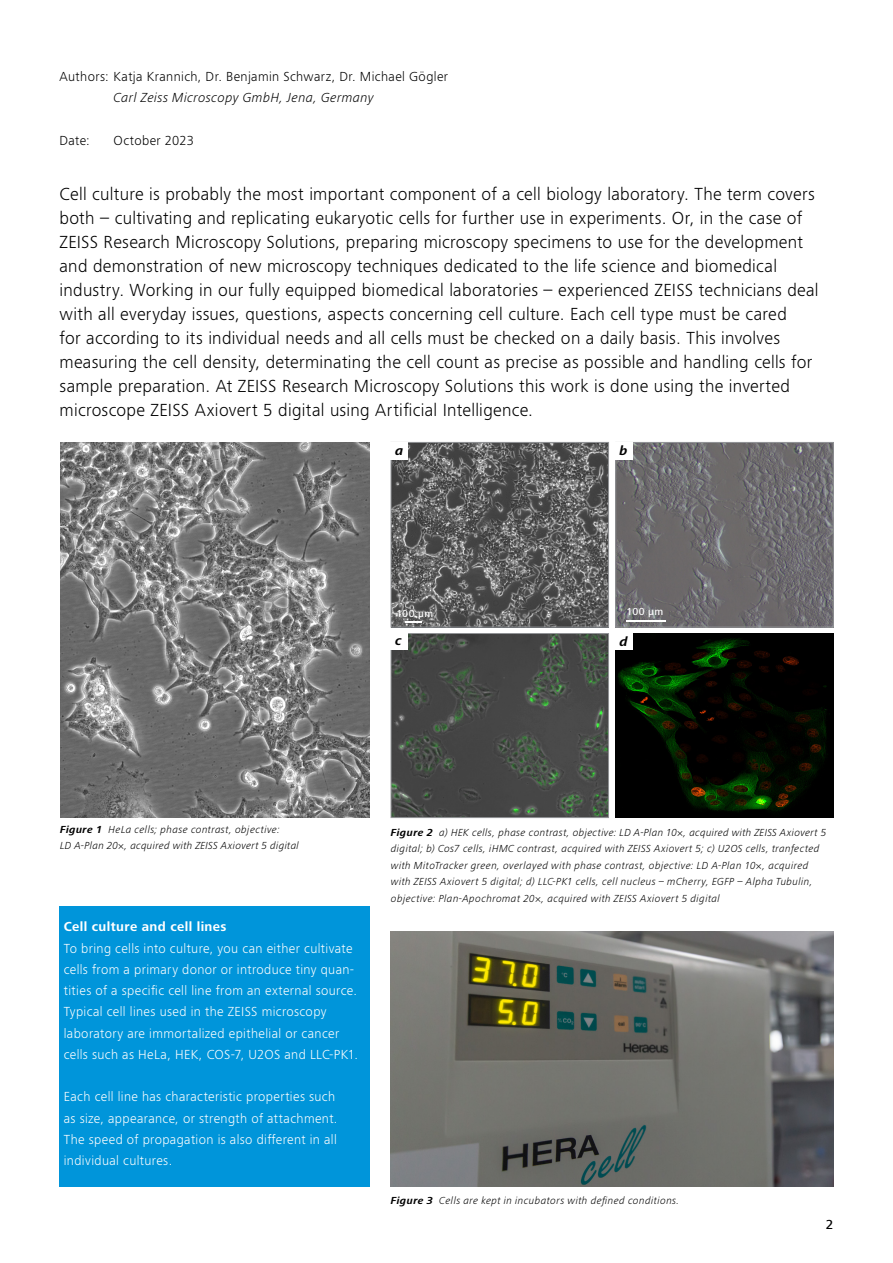
<style>
.page{position:relative;width:893px;height:1263px;background:#fff}
.page>*{position:absolute;margin:0;border:0;box-sizing:border-box;transform-origin:0 0}
.t1{font:300 18px/24px "ZEISS Frutiger Next W1 G";letter-spacing:.015em;color:#000}
.t2{font:300 13.5px/21.3px "ZEISS Frutiger Next W1 G";letter-spacing:.025em;color:#fff}
.t3{font:300 13.5px "ZEISS Frutiger Next W1 G";letter-spacing:.025em;color:#000}
.t4{font:italic 300 13.5px "ZEISS Frutiger Next W1 G";letter-spacing:.03em;color:#000}
.t5{font:700 13.5px "ZEISS Frutiger Next W1 G";letter-spacing:.025em;color:#fff}
.t6{font:italic 700 13.5px "ZEISS Frutiger Next W1 G";color:#000}
.t7{font:500 13.5px "ZEISS Frutiger Next W1 G";color:#000}
.t8{font:italic 300 10.5px/16.5px "ZEISS Frutiger Next W1 G";letter-spacing:.035em;color:#000}
.t9{font:500 10.5px "ZEISS Frutiger Next W1 G";letter-spacing:.04em;color:#fff}
.s1{font-weight:700}
</style>
<div class="page">
<div style="left:60px;top:906px;width:310px;height:280px;background:#0095da"></div>
<img style="left:60px;top:442px;width:310px;height:376px">
<img style="left:393px;top:444px;width:214px;height:181px">
<div style="left:391px;top:442px;width:218px;height:185px;border:1px solid #939598"></div>
<img style="left:617px;top:444px;width:214px;height:181px">
<div style="left:615px;top:442px;width:218px;height:185px;border:1px solid #939598"></div>
<img style="left:393px;top:635px;width:214px;height:181px">
<div style="left:391px;top:633px;width:218px;height:185px;border:1px solid #939598"></div>
<hr style="left:626px;top:620px;width:40px;height:2px;background:#fff">
<svg style="left:405px;top:621px;width:16px;height:2px"></svg>
<img style="left:615px;top:634px;width:219px;height:184px">
<div style="left:391px;top:442px;width:17px;height:17px;background:#fff"></div>
<div style="left:615px;top:442px;width:17px;height:17px;background:#fff"></div>
<div style="left:391px;top:633px;width:17px;height:17px;background:#fff"></div>
<div style="left:615px;top:633px;width:17px;height:17px;background:#fff"></div>
<img style="left:391px;top:931px;width:442px;height:255px">
<p class="t3" style="left:60px;top:67px;width:390px">Authors: Katja Krannich, Dr. Benjamin Schwarz, Dr. Michael Gögler</p>
<p class="t4" style="left:114px;top:88px;width:262px">Carl Zeiss Microscopy GmbH, Jena, Germany</p>
<p class="t3" style="left:60px;top:131px;width:32px">Date:</p>
<p class="t3" style="left:114px;top:131px;width:82px">October 2023</p>
<p class="t1" style="left:60px;top:181px;width:761px">Cell culture is probably the most important component of a cell biology laboratory. The term covers both – cultivating and replicating eukaryotic cells for further use in experiments. Or, in the case of ZEISS Research Microscopy Solutions, preparing microscopy specimens to use for the development and demonstration of new microscopy techniques dedicated to the life science and biomedical industry. Working in our fully equipped biomedical laboratories – experienced ZEISS technicians deal with all everyday issues, questions, aspects concerning cell culture. Each cell type must be cared<br>for according to its individual needs and all cells must be checked on a daily basis. This involves measuring the cell density, determinating the cell count as precise as possible and handling cells for sample preparation. At ZEISS Research Microscopy Solutions this work is done using the inverted microscope ZEISS Axiovert 5 digital using Artificial Intelligence.</p>
<p class="t6" style="left:395px;top:441px;width:10px">a</p>
<p class="t6" style="left:620px;top:441px;width:10px">b</p>
<p class="t9" style="left:396px;top:606px;width:38px">100 µm</p>
<p class="t9" style="left:626px;top:604px;width:38px">100 µm</p>
<p class="t6" style="left:395px;top:631px;width:8px">c</p>
<p class="t6" style="left:620px;top:632px;width:10px">d</p>
<p class="t8" style="left:60px;top:820px;width:240px"><span class="s1">Figure 1</span> HeLa cells; phase contrast, objective:<br>LD A-Plan 20×, acquired with ZEISS Axiovert 5 digital</p>
<p class="t5" style="left:64px;top:917px;width:164px">Cell culture and cell lines</p>
<p class="t2" style="left:64px;top:937px;width:296px">To bring cells into culture, you can either cultivate cells from a primary donor or introduce tiny quan&shy;tities of a specific cell line from an external source.<br>Typical cell lines used in the ZEISS microscopy laboratory are immortalized epithelial or cancer cells such as HeLa, HEK, COS-7, U2OS and LLC-PK1.</p>
<p class="t2" style="left:64px;top:1085px;width:275px">Each cell line has characteristic properties such as size, appearance, or strength of attachment.<br>The speed of propagation is also different in all individual cultures.</p>
<p class="t8" style="left:391px;top:824px;width:437px"><span class="s1">Figure 2</span> a) HEK cells, phase contrast, objective: LD A-Plan 10×, acquired with ZEISS Axiovert 5 digital; b) Cos7 cells, iHMC contrast, acquired with ZEISS Axiovert 5; c) U2OS cells, tranfected with MitoTracker green, overlayed with phase contrast, objective: LD A-Plan 10×, acquired with ZEISS Axiovert 5 digital; d) LLC-PK1 cells, cell nucleus – mCherry, EGFP – Alpha Tubulin, objective: Plan-Apochromat 20×, acquired with ZEISS Axiovert 5 digital</p>
<p class="t8" style="left:391px;top:1192px;width:290px"><span class="s1">Figure 3</span> Cells are kept in incubators with defined conditions.</p>
<p class="t7" style="left:826px;top:1215px;width:9px">2</p>
</div>
